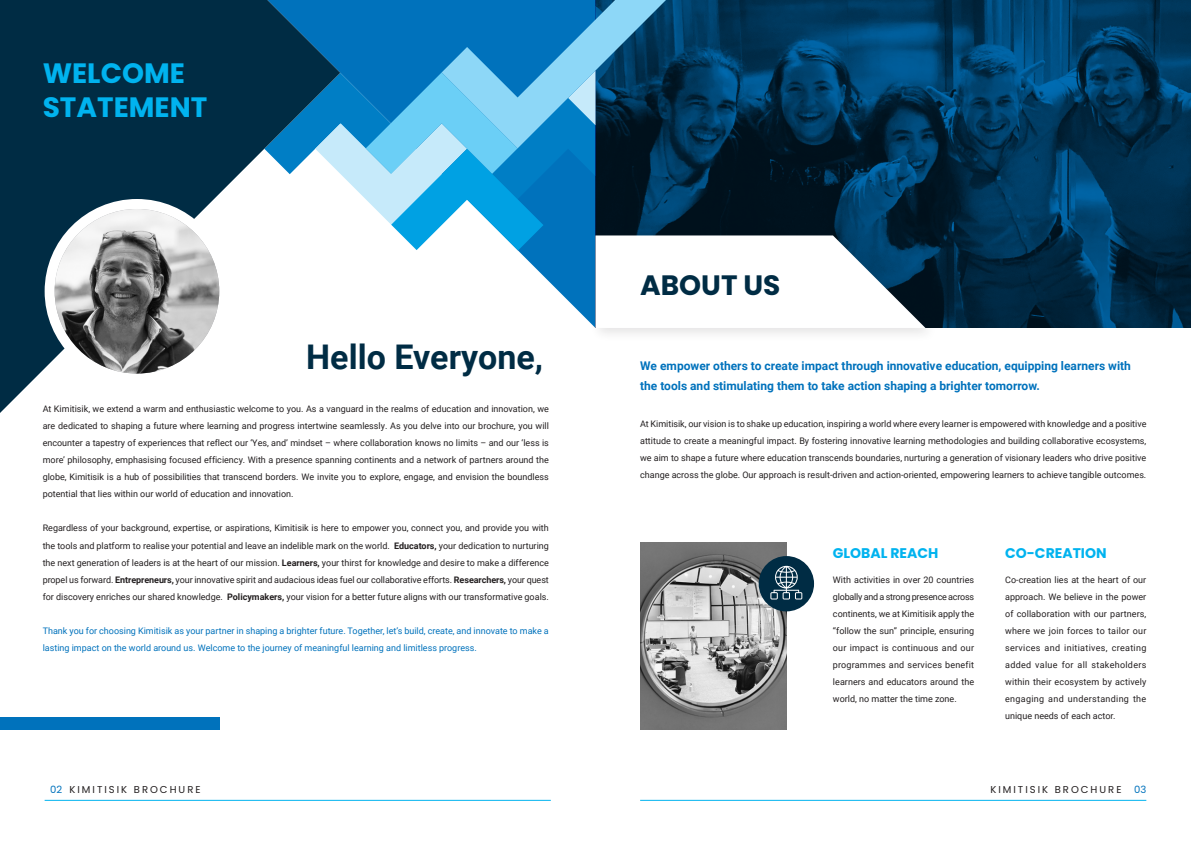
<style>
.page{position:relative;width:1191px;height:842px;background:#fff}
.page>*{position:absolute;margin:0;border:0;box-sizing:border-box;transform-origin:0 0}
.t1{font:700 34px "Roboto";color:#002c44}
.t2{font:700 28px/33.6px "Poppins";color:#00b3ef}
.t3{font:700 28px "Poppins";color:#002c44}
.t4{font:700 14px "Poppins";color:#00b3ef}
.t5{font:700 12px/20px "Roboto";color:#0072bc}
.t6{font:10px "Poppins";letter-spacing:.2em;color:#231f20}
.t7{font:10px "Poppins";color:#0072bc}
.body_copy{font:9px/17px "Roboto";color:#231f20;text-align:justify}
.body_copy-2{font:9px/17px "Roboto";color:#0072bc}
.s1{font-weight:700}
</style>
<div class="page">
<svg style="left:0;top:0;width:264px;height:413px;fill:#002c44"></svg>
<svg style="left:925px;top:0;width:266px;height:328px;background:#003457"></svg>
<div style="left:45px;top:199px;width:184px;height:185px;background:#fff;border-radius:50%"></div>
<img style="left:55px;top:209px;width:164px;height:165px;border-radius:82px">
<div style="left:0;top:717px;width:219px;height:13px;background:#0072bc"></div>
<img style="left:640px;top:543px;width:146px;height:187px">
<div style="left:758px;top:556px;width:56px;height:55px;background:#002c44;border-radius:50%"></div>
<div style="left:590px;top:230px;width:348px;height:112px;background:#231f20;opacity:.12"></div>
<svg style="left:264px;top:0;width:661px;height:328px"></svg>
<hr style="left:45px;top:800px;width:506px;height:1px;background:#00b3ef">
<hr style="left:640px;top:800px;width:506px;height:1px;background:#00b3ef">
<svg style="left:770px;top:566px;width:32px;height:33px"></svg>
<p class="t2" style="left:43px;top:57px;width:166px">WELCOME<br>STATEMENT</p>
<p class="t1" style="left:306px;top:333px;width:238px">Hello Everyone,</p>
<p class="body_copy" style="left:43px;top:400px;width:508px">At Kimitisik, we extend a warm and enthusiastic welcome to you. As a vanguard in the realms of education and innovation, we are dedicated to shaping a future where learning and progress intertwine seamlessly. As you delve into our brochure, you will encounter a tapestry of experiences that reflect our ‘Yes, and’ mindset – where collaboration knows no limits – and our ‘less is more’ philosophy, emphasising focused efficiency. With a presence spanning continents and a network of partners around the globe, Kimitisik is a hub of possibilities that transcend borders. We invite you to explore, engage, and envision the boundless potential that lies within our world of education and innovation.</p>
<p class="body_copy" style="left:43px;top:519px;width:508px">Regardless of your background, expertise, or aspirations, Kimitisik is here to empower you, connect you, and provide you with the tools and platform to realise your potential and leave an indelible mark on the world. <span class="s1">Educators,</span> your dedication to nurturing the next generation of leaders is at the heart of our mission. <span class="s1">Learners,</span> your thirst for knowledge and desire to make a difference propel us forward. <span class="s1">Entrepreneurs,</span> your innovative spirit and audacious ideas fuel our collaborative efforts. <span class="s1">Researchers,</span> your quest for discovery enriches our shared knowledge. <span class="s1">Policymakers,</span> your vision for a better future aligns with our transformative goals.</p>
<p class="body_copy-2" style="left:43px;top:621px;width:508px">Thank you for choosing Kimitisik as your partner in shaping a brighter future. Together, let’s build, create, and innovate to make a lasting impact on the world around us. Welcome to the journey of meaningful learning and limitless progress.</p>
<p class="t3" style="left:640px;top:269px;width:142px">ABOUT US</p>
<p class="t5" style="left:640px;top:355px;width:492px">We empower others to create impact through innovative education, equipping learners with the tools and stimulating them to take action shaping a brighter tomorrow.</p>
<p class="body_copy" style="left:640px;top:415px;width:508px">At Kimitisik, our vision is to shake up education, inspiring a world where every learner is empowered with knowledge and a positive attitude to create a meaningful impact. By fostering innovative learning methodologies and building collaborative ecosystems, we aim to shape a future where education transcends boundaries, nurturing a generation of visionary leaders who drive positive change across the globe. Our approach is result-driven and action-oriented, empowering learners to achieve tangible outcomes.</p>
<p class="t4" style="left:833px;top:545px;width:107px">GLOBAL REACH</p>
<p class="t4" style="left:1005px;top:545px;width:103px">CO-CREATION</p>
<p class="body_copy" style="left:833px;top:571px;width:143px">With activities in over 20 countries globally and a strong presence across continents, we at Kimitisik apply the “follow the sun” principle, ensuring our impact is continuous and our programmes and services benefit learners and educators around the world, no matter the time zone.</p>
<p class="body_copy" style="left:1005px;top:571px;width:143px">Co-creation lies at the heart of our approach. We believe in the power of collaboration with our partners, where we join forces to tailor our services and initiatives, creating added value for all stakeholders within their ecosystem by actively engaging and understanding the unique needs of each actor.</p>
<p class="t7" style="left:50px;top:783px;width:14px">02</p>
<p class="t6" style="left:69px;top:783px;width:133px">KIMITISIK BROCHURE</p>
<p class="t6" style="left:990px;top:783px;width:133px">KIMITISIK BROCHURE</p>
<p class="t7" style="left:1134px;top:783px;width:14px">03</p>
</div>
